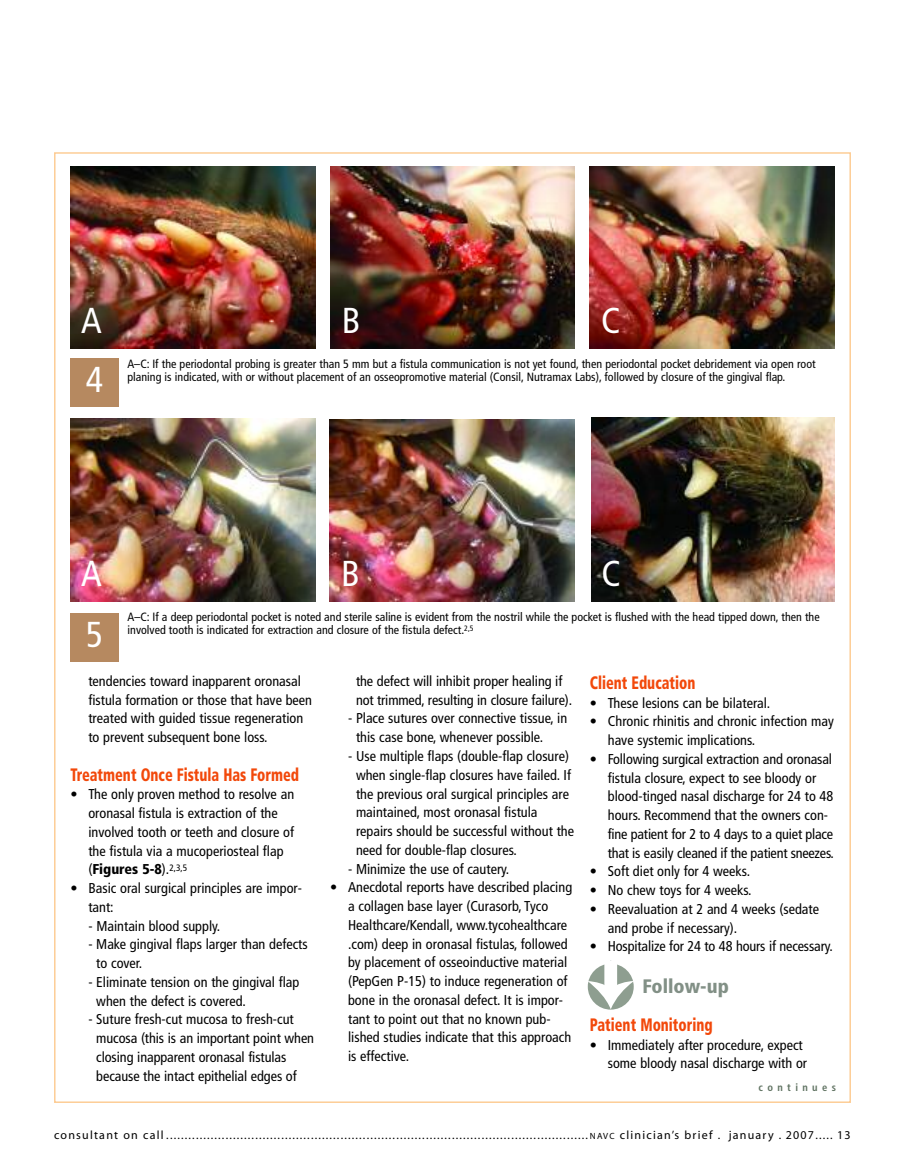
<style>
.page{position:relative;width:905px;height:1175px;background:#fff}
.page>*{position:absolute;margin:0;border:0;box-sizing:border-box;transform-origin:0 0}
.t1{font:condensed 36px "Frutiger";color:#fff}
.t2{font:900 condensed 19.5px "Frutiger";color:#829086}
.t3{font:900 condensed 18px "Frutiger";color:#f2480a;scale:.8 1}
.t4{font:condensed 14.25px/18.8px "Frutiger";color:#000}
.t5{font:condensed 12px/13.5px "Frutiger";color:#000}
.t6{font:12px "Myriad";letter-spacing:.1em;color:#000}
.t7{font:700 condensed 10.5px "Frutiger";letter-spacing:.415em;color:#607362}
.s1{font-weight:900}
.s2{font-size:9px}
</style>
<div class="page">
<img style="left:70px;top:166px;width:245px;height:182px">
<img style="left:330px;top:166px;width:244px;height:182px">
<img style="left:590px;top:166px;width:244px;height:182px">
<img style="left:70px;top:419px;width:245px;height:182px">
<img style="left:329px;top:419px;width:245px;height:182px">
<img style="left:592px;top:418px;width:242px;height:183px">
<div style="left:70px;top:358px;width:48px;height:48px;background:#b68960"></div>
<div style="left:71px;top:614px;width:48px;height:48px;background:#b68960"></div>
<svg style="left:587px;top:964px;width:47px;height:45px"></svg>
<h1 class="t1" style="left:81px;top:306px;width:22px">A</h1>
<h1 class="t1" style="left:342px;top:306px;width:20px">B</h1>
<h1 class="t1" style="left:601px;top:306px;width:21px">C</h1>
<h1 class="t1" style="left:86px;top:365px;width:19px">4</h1>
<p class="t5" style="left:127px;top:358px;width:689px">A–C: If the periodontal probing is greater than 5 mm but a fistula communication is not yet found, then periodontal pocket debridement via open root planing is indicated, with or without placement of an osseopromotive material (Consil, Nutramax Labs), followed by closure of the gingival flap.</p>
<h1 class="t1" style="left:81px;top:559px;width:22px">A</h1>
<h1 class="t1" style="left:341px;top:559px;width:20px">B</h1>
<h1 class="t1" style="left:601px;top:559px;width:21px">C</h1>
<h1 class="t1" style="left:86px;top:620px;width:19px">5</h1>
<p class="t5" style="left:128px;top:610px;width:693px">A–C: If a deep periodontal pocket is noted and sterile saline is evident from the nostril while the pocket is flushed with the head tipped down, then the involved tooth is indicated for extraction and closure of the fistula defect.<sup>2,5</sup></p>
<p class="t4" style="left:88px;top:673px;width:225px">tendencies toward inapparent oronasal fistula formation or those that have been treated with guided tissue regeneration to prevent subsequent bone loss.</p>
<p class="t3" style="left:70px;top:767px;width:287px">Treatment Once Fistula Has Formed</p>
<p class="t4" style="left:88px;top:786px;width:207px;text-indent:-18px">• The only proven method to resolve an oronasal fistula is extraction of the involved tooth or teeth and closure of the fistula via a mucoperiosteal flap (<span class="s1">Figures 5-8</span>).<sup>2,3,5</sup></p>
<p class="t4" style="left:88px;top:880px;width:215px;text-indent:-18px">• Basic oral surgical principles are impor&shy;tant:</p>
<p class="t4" style="left:88px;top:917px;width:133px">- Maintain blood supply.</p>
<p class="t4" style="left:96px;top:936px;width:213px;text-indent:-8px">- Make gingival flaps larger than defects to cover.</p>
<p class="t4" style="left:96px;top:973px;width:204px;text-indent:-8px">- Eliminate tension on the gingival flap when the defect is covered.</p>
<p class="t4" style="left:96px;top:1011px;width:219px;text-indent:-8px">- Suture fresh-cut mucosa to fresh-cut mucosa (this is an important point when closing inapparent oronasal fistulas because the intact epithelial edges of</p>
<p class="t4" style="left:356px;top:673px;width:218px">the defect will inhibit proper healing if not trimmed, resulting in closure failure).</p>
<p class="t4" style="left:356px;top:710px;width:213px;text-indent:-8px">- Place sutures over connective tissue, in this case bone, whenever possible.</p>
<p class="t4" style="left:356px;top:748px;width:220px;text-indent:-8px">- Use multiple flaps (double-flap closure) when single-flap closures have failed. If the previous oral surgical principles are maintained, most oronasal fistula repairs should be successful without the need for double-flap closures.</p>
<p class="t4" style="left:348px;top:860px;width:163px">- Minimize the use of cautery.</p>
<p class="t4" style="left:348px;top:879px;width:225px;text-indent:-18px">• Anecdotal reports have described placing a collagen base layer (Curasorb, Tyco Healthcare/Kendall, www.tycohealthcare .com) deep in oronasal fistulas, followed by placement of osseoinductive material (PepGen P-15) to induce regeneration of bone in the oronasal defect. It is impor&shy;tant to point out that no known pub&shy;lished studies indicate that this approach is effective.</p>
<p class="t3" style="left:590px;top:675px;width:133px">Client Education</p>
<p class="t4" style="left:590px;top:694px;width:182px">• These lesions can be bilateral.</p>
<p class="t4" style="left:608px;top:713px;width:227px;text-indent:-18px">• Chronic rhinitis and chronic infection may have systemic implications.</p>
<p class="t4" style="left:608px;top:750px;width:227px;text-indent:-18px">• Following surgical extraction and oronasal fistula closure, expect to see bloody or blood-tinged nasal discharge for 24 to 48 hours. Recommend that the owners con&shy;fine patient for 2 to 4 days to a quiet place that is easily cleaned if the patient sneezes.</p>
<p class="t4" style="left:590px;top:863px;width:162px">• Soft diet only for 4 weeks.</p>
<p class="t4" style="left:590px;top:882px;width:163px">• No chew toys for 4 weeks.</p>
<p class="t4" style="left:608px;top:900px;width:213px;text-indent:-18px">• Reevaluation at 2 and 4 weeks (sedate and probe if necessary).</p>
<p class="t4" style="left:590px;top:938px;width:244px">• Hospitalize for 24 to 48 hours if necessary.</p>
<h2 class="t2" style="left:642px;top:978px;width:88px">Follow-up</h2>
<p class="t3" style="left:590px;top:1017px;width:155px">Patient Monitoring</p>
<p class="t4" style="left:608px;top:1036px;width:201px;text-indent:-18px">• Immediately after procedure, expect some bloody nasal discharge with or</p>
<p class="t7" style="left:758px;top:1082px;width:79px">continues</p>
<p class="t6" style="left:54px;top:1129px;width:798px">consultant on call ..................................................................................................................<span class="s2">NAVC</span> clinician’s brief . january . 2007..... 13</p>
</div>
